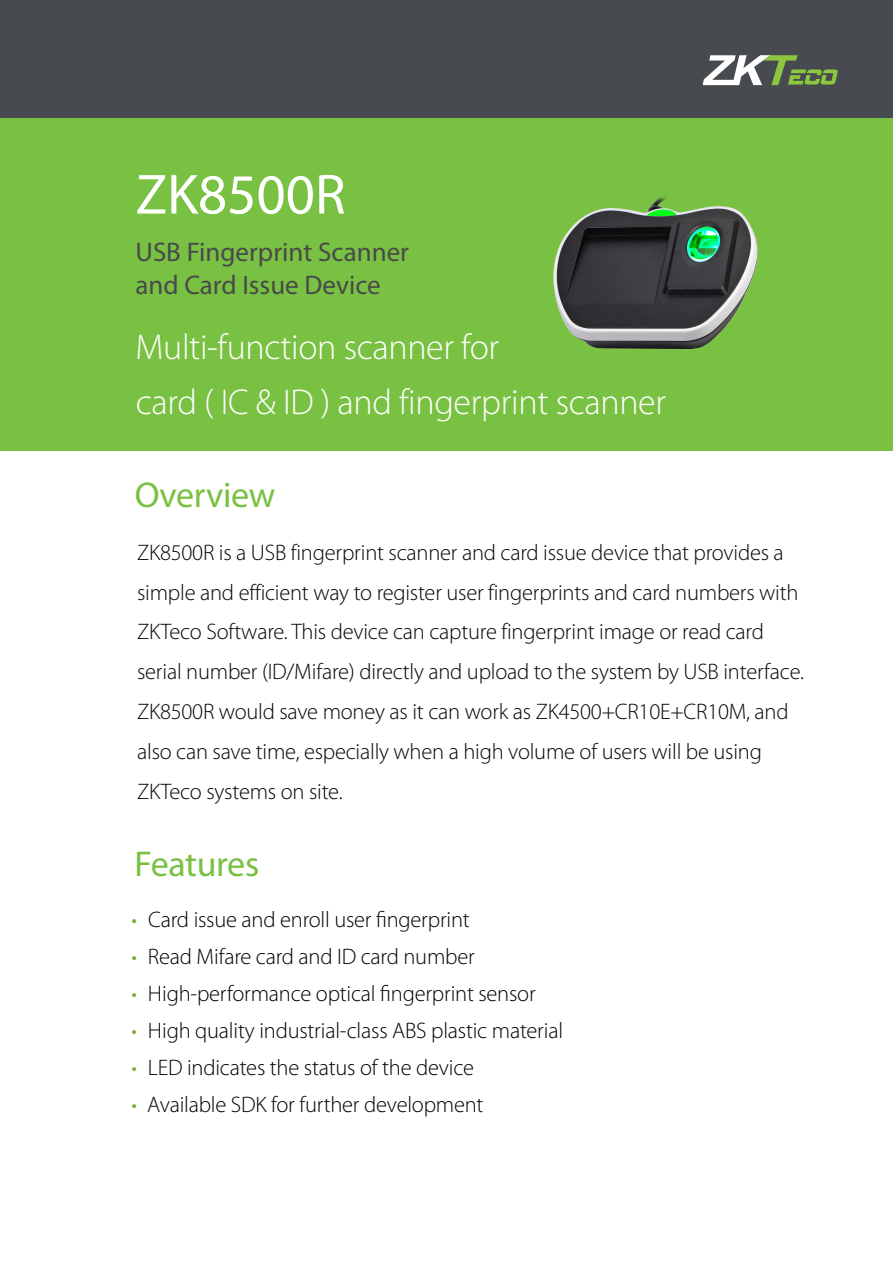
<style>
.page{position:relative;width:893px;height:1263px;background:#fff}
.page>*{position:absolute;margin:0;border:0;box-sizing:border-box;transform-origin:0 0}
.t1{font:57px "Myriad Pro";color:#fff}
.introduction{font:300 36px "Myriad Pro";letter-spacing:-.01em;color:#fff}
.headlines_SPEC{font:36px "Myriad Pro";letter-spacing:-.01em;color:#79c142}
.t2{font:27px/32.4px "Myriad Pro";color:#49494b}
.introduction-2{font:300 22.5px/39.8px "Myriad Pro";letter-spacing:-.01em;color:#060303}
.t3{font:300 22.5px "Myriad Pro";letter-spacing:-.01em;color:#000}
.s1{color:#7aae36}
</style>
<div class="page">
<div style="left:0;top:117px;width:893px;height:334px;background:#79c142"></div>
<div style="left:0;top:0;width:893px;height:117px;background:#474a4e"></div>
<svg style="left:703px;top:55px;width:135px;height:30px"></svg>
<img style="left:553px;top:197px;width:205px;height:153px">
<p class="t1" style="left:136px;top:159px;width:212px">ZK8500R</p>
<p class="t2" style="left:136px;top:235px;width:275px">USB Fingerprint Scanner and Card Issue Device</p>
<p class="introduction" style="left:135px;top:325px;width:365px">Multi-function scanner for</p>
<p class="introduction" style="left:136px;top:380px;width:532px">card ( IC &amp; ID ) and fingerprint scanner</p>
<p class="headlines_SPEC" style="left:135px;top:473px;width:142px">Overview</p>
<p class="introduction-2" style="left:137px;top:532px;width:668px">ZK8500R is a USB fingerprint scanner and card issue device that provides a simple and efficient way to register user fingerprints and card numbers with ZKTeco Software. This device can capture fingerprint image or read card serial number (ID/Mifare) directly and upload to the system by USB interface.<br>ZK8500R would save money as it can work as ZK4500+CR10E+CR10M, and also can save time, especially when a high volume of users will be using ZKTeco systems on site.</p>
<p class="headlines_SPEC" style="left:135px;top:842px;width:126px">Features</p>
<p class="t3" style="left:131px;top:905px;width:340px"><span class="s1">•</span> Card issue and enroll user fingerprint</p>
<p class="t3" style="left:131px;top:942px;width:345px"><span class="s1">•</span> Read Mifare card and ID card number</p>
<p class="t3" style="left:131px;top:979px;width:406px"><span class="s1">•</span> High-performance optical fingerprint sensor</p>
<p class="t3" style="left:131px;top:1016px;width:433px"><span class="s1">•</span> High quality industrial-class ABS plastic material</p>
<p class="t3" style="left:131px;top:1053px;width:344px"><span class="s1">•</span> LED indicates the status of the device</p>
<p class="t3" style="left:131px;top:1090px;width:354px"><span class="s1">•</span> Available SDK for further development</p>
</div>
